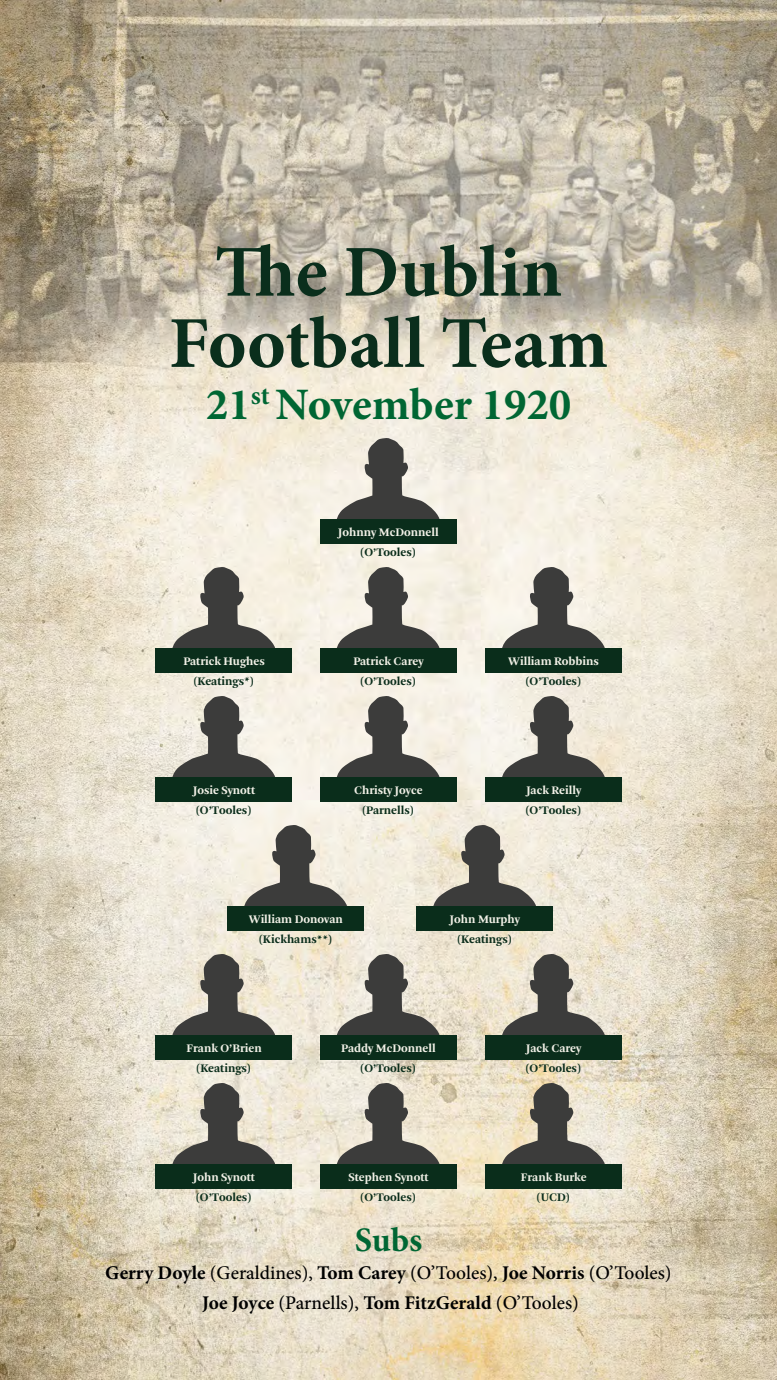
<style>
.page{position:relative;width:777px;height:1380px;background:#fff}
.page>*{position:absolute;margin:0;border:0;box-sizing:border-box;transform-origin:0 0}
.t1{font:700 73.12px/71.2px "Minion Pro";color:#0a2e1c;text-align:center}
.t2{font:700 45px "Minion Pro";color:#063}
.t3{font:700 34.38px "Minion Pro";color:#063}
.t4{font:500 19.38px/30.6px "Minion Pro";color:#000;text-align:center}
.t5{font:700 12.12px "Arnhem";color:#f2f1e7}
.t6{font:700 12.12px "Arnhem";color:#0a2d1b}
.s1{font-weight:700}
</style>
<div class="page">
<img style="left:0;top:0;width:776px;height:1380px">
<svg style="left:335px;top:438px;width:105px;height:81px;background:#a3a099"></svg>
<div style="left:319px;top:519px;width:137px;height:25px;background:#0a2d1b"></div>
<svg style="left:335px;top:566px;width:105px;height:82px;background:#a5a29b"></svg>
<div style="left:319px;top:648px;width:137px;height:25px;background:#0a2d1b"></div>
<svg style="left:171px;top:566px;width:105px;height:82px;background:#a5a199"></svg>
<div style="left:155px;top:648px;width:137px;height:25px;background:#0a2d1b"></div>
<svg style="left:501px;top:566px;width:104px;height:82px;background:#a5a29c"></svg>
<div style="left:484px;top:648px;width:137px;height:25px;background:#0a2d1b"></div>
<svg style="left:335px;top:695px;width:105px;height:82px;background:#a5a29b"></svg>
<div style="left:319px;top:777px;width:137px;height:25px;background:#0a2d1b"></div>
<svg style="left:171px;top:695px;width:105px;height:82px;background:#a3a19a"></svg>
<div style="left:155px;top:777px;width:137px;height:25px;background:#0a2d1b"></div>
<svg style="left:501px;top:695px;width:104px;height:82px;background:#a39f97"></svg>
<div style="left:484px;top:777px;width:137px;height:25px;background:#0a2d1b"></div>
<svg style="left:243px;top:824px;width:104px;height:82px;background:#a4a199"></svg>
<div style="left:227px;top:906px;width:137px;height:25px;background:#0a2d1b"></div>
<svg style="left:432px;top:824px;width:104px;height:82px;background:#a29d93"></svg>
<div style="left:416px;top:906px;width:136px;height:25px;background:#0a2d1b"></div>
<svg style="left:335px;top:953px;width:105px;height:82px;background:#a09c92"></svg>
<div style="left:319px;top:1035px;width:137px;height:25px;background:#0a2d1b"></div>
<svg style="left:171px;top:953px;width:105px;height:82px;background:#a19c92"></svg>
<div style="left:155px;top:1035px;width:137px;height:25px;background:#0a2d1b"></div>
<svg style="left:501px;top:953px;width:104px;height:82px;background:#a09b8f"></svg>
<div style="left:484px;top:1035px;width:137px;height:25px;background:#0a2d1b"></div>
<svg style="left:335px;top:1082px;width:105px;height:82px;background:#a19c92"></svg>
<div style="left:319px;top:1164px;width:137px;height:25px;background:#0a2d1b"></div>
<svg style="left:171px;top:1082px;width:105px;height:82px;background:#a09c92"></svg>
<div style="left:155px;top:1164px;width:137px;height:25px;background:#0a2d1b"></div>
<svg style="left:501px;top:1082px;width:104px;height:82px;background:#a09b8d"></svg>
<div style="left:484px;top:1164px;width:137px;height:25px;background:#0a2d1b"></div>
<h1 class="t1" style="left:169px;top:243px;width:441px">The Dublin<br>Football Team</h1>
<h2 class="t2" style="left:206px;top:387px;width:367px">21<sup>st</sup> November 1920</h2>
<p class="t5" style="left:183px;top:654px;width:83px">Patrick Hughes</p>
<p class="t6" style="left:194px;top:674px;width:61px">(Keatings*)</p>
<p class="t5" style="left:193px;top:783px;width:64px">Josie Synott</p>
<p class="t6" style="left:196px;top:803px;width:56px">(O’Tooles)</p>
<p class="t5" style="left:338px;top:525px;width:102px">Johnny McDonnell</p>
<p class="t6" style="left:360px;top:545px;width:56px">(O’Tooles)</p>
<p class="t5" style="left:353px;top:654px;width:72px">Patrick Carey</p>
<p class="t6" style="left:360px;top:674px;width:56px">(O’Tooles)</p>
<p class="t5" style="left:354px;top:783px;width:70px">Christy Joyce</p>
<p class="t6" style="left:362px;top:803px;width:52px">(Parnells)</p>
<p class="t5" style="left:508px;top:654px;width:92px">William Robbins</p>
<p class="t6" style="left:525px;top:674px;width:56px">(O’Tooles)</p>
<p class="t5" style="left:526px;top:783px;width:56px">Jack Reilly</p>
<p class="t6" style="left:525px;top:803px;width:56px">(O’Tooles)</p>
<p class="t5" style="left:249px;top:912px;width:95px">William Donovan</p>
<p class="t6" style="left:259px;top:932px;width:74px">(Kickhams**)</p>
<p class="t5" style="left:450px;top:912px;width:72px">John Murphy</p>
<p class="t6" style="left:457px;top:932px;width:56px">(Keatings)</p>
<p class="t5" style="left:186px;top:1041px;width:77px">Frank O’Brien</p>
<p class="t6" style="left:196px;top:1061px;width:56px">(Keatings)</p>
<p class="t5" style="left:341px;top:1041px;width:96px">Paddy McDonnell</p>
<p class="t6" style="left:360px;top:1061px;width:56px">(O’Tooles)</p>
<p class="t5" style="left:526px;top:1041px;width:57px">Jack Carey</p>
<p class="t6" style="left:525px;top:1061px;width:56px">(O’Tooles)</p>
<p class="t5" style="left:193px;top:1170px;width:63px">John Synott</p>
<p class="t6" style="left:196px;top:1190px;width:56px">(O’Tooles)</p>
<p class="t5" style="left:348px;top:1170px;width:82px">Stephen Synott</p>
<p class="t6" style="left:360px;top:1190px;width:56px">(O’Tooles)</p>
<p class="t5" style="left:520px;top:1170px;width:67px">Frank Burke</p>
<p class="t6" style="left:536px;top:1190px;width:34px">(UCD)</p>
<h3 class="t3" style="left:354px;top:1226px;width:69px">Subs</h3>
<h3 class="t4" style="left:105px;top:1259px;width:567px"><span class="s1">Gerry Doyle</span> (Geraldines), <span class="s1">Tom Carey</span> (O’Tooles), <span class="s1">Joe Norris</span> (O’Tooles)<br><span class="s1">Joe Joyce</span> (Parnells), <span class="s1">Tom FitzGerald</span> (O’Tooles)</h3>
</div>
